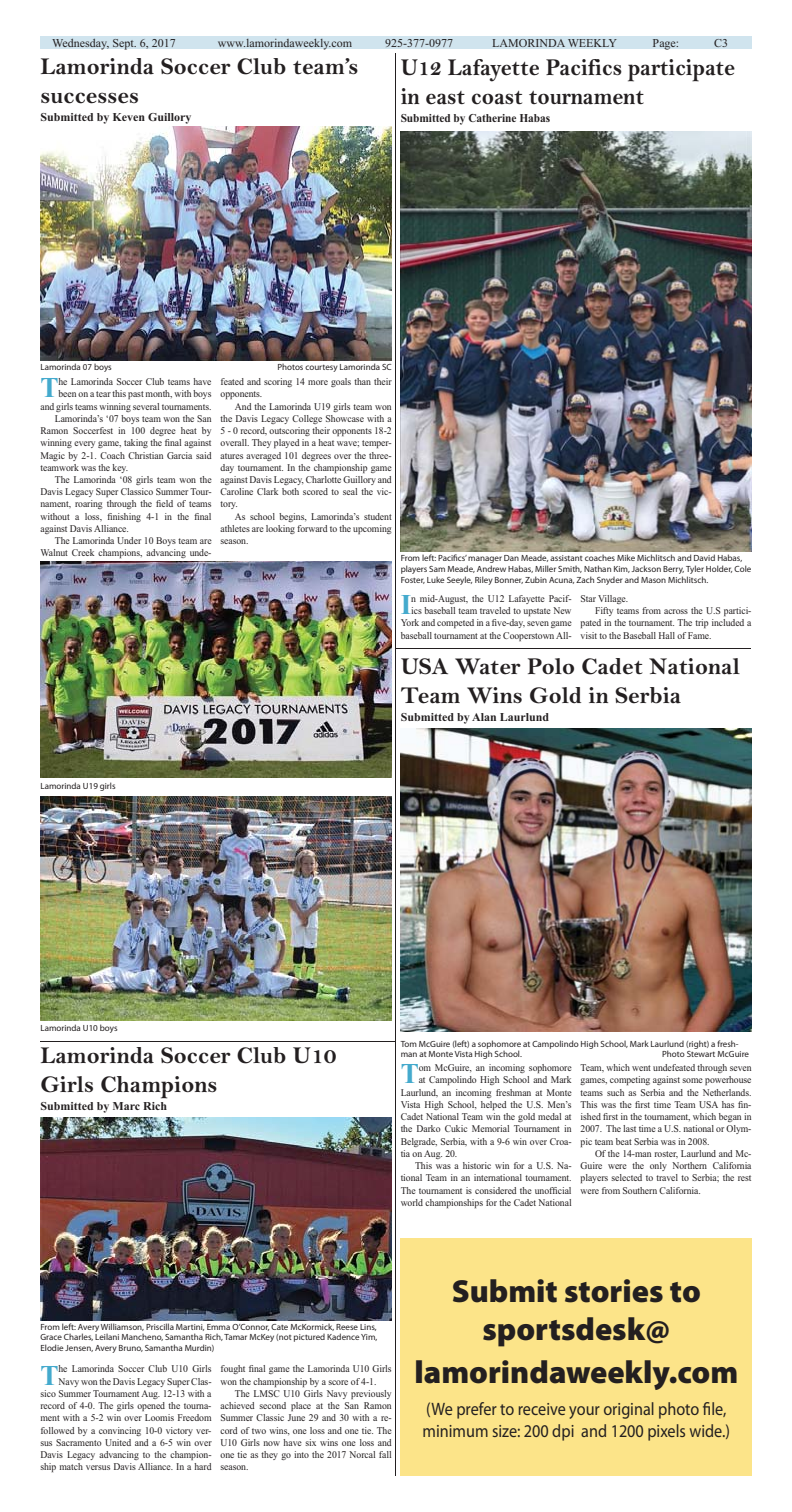
<style>
.page{position:relative;width:792px;height:1512px;background:#fff}
.page>*{position:absolute;margin:0;border:0;box-sizing:border-box;transform-origin:0 0}
.t1{font:900 32px/38.4px "Myriad Pro";color:#231f20;text-align:center}
.t2{font:700 28.7px "Times New Roman";color:#44aacd;scale:.95 1}
.t3{font:24px/28.8px "Bell MT Bold";color:#231f20}
.t4{font:24px/28.8px "Bell MT Bold";color:#231f20;scale:.95 1}
.t5{font:18px/21.6px "Myriad Pro";color:#231f20;scale:.9 1}
.t6{font:12px "Times New Roman";color:#231f20}
.t7{font:700 12px "Times New Roman";color:#231f20}
.t8{font:700 12px "Times New Roman";color:#231f20;scale:.95 1}
.t9{font:10.2px/12.2px "Times New Roman";letter-spacing:-.005em;color:#231f20;text-align:justify;scale:.95 1}
.t10{font:9px/10.8px "Myriad Pro";color:#231f20}
</style>
<div class="page">
<div style="left:40px;top:36px;width:712px;height:13px;background:#d0e4ee"></div>
<div style="left:401px;top:1239px;width:351px;height:237px;background:#fce489"></div>
<hr style="left:40px;top:1041px;width:355px;height:1px;background:#231f20">
<hr style="left:395px;top:53px;width:1px;height:1423px;background:#231f20">
<hr style="left:395px;top:648px;width:355px;height:1px;background:#231f20">
<img style="left:40px;top:126px;width:351px;height:235px">
<img style="left:40px;top:562px;width:351px;height:216px">
<img style="left:40px;top:796px;width:351px;height:224px">
<img style="left:40px;top:1118px;width:351px;height:203px">
<img style="left:401px;top:131px;width:351px;height:421px">
<img style="left:401px;top:729px;width:351px;height:302px">
<p class="t6" style="left:52px;top:38px;width:125px">Wednesday, Sept. 6, 2017</p>
<p class="t6" style="left:218px;top:38px;width:136px">www.lamorindaweekly.com</p>
<p class="t6" style="left:385px;top:38px;width:69px">925-377-0977</p>
<p class="t6" style="left:492px;top:38px;width:126px">LAMORINDA WEEKLY</p>
<p class="t6" style="left:653px;top:38px;width:28px">Page:</p>
<p class="t6" style="left:714px;top:39px;width:16px">C3</p>
<h3 class="t3" style="left:40px;top:51px;width:320px">Lamorinda Soccer Club team’s successes</h3>
<p class="t7" style="left:40px;top:109px;width:153px">Submitted by Keven Guillory</p>
<h3 class="t4" style="left:401px;top:53px;width:354px">U12 Lafayette Pacifics participate in east coast tournament</h3>
<p class="t8" style="left:401px;top:111px;width:159px">Submitted by Catherine Habas</p>
<p class="t10" style="left:40px;top:363px;width:73px">Lamorinda 07 boys</p>
<p class="t10" style="left:277px;top:363px;width:116px">Photos courtesy Lamorinda SC</p>
<h2 class="t2" style="left:40px;top:371px;width:21px">T</h2>
<p class="t9" style="left:59px;top:377px;width:163px">he Lamorinda Soccer Club teams have</p>
<p class="t9" style="left:59px;top:389px;width:163px">been on a tear this past month, with boys</p>
<p class="t9" style="left:40px;top:401px;width:182px">and girls teams winning several tournaments.</p>
<p class="t9" style="left:55px;top:413px;width:166px">Lamorinda’s ‘07 boys team won the San</p>
<p class="t9" style="left:40px;top:425px;width:182px">Ramon Soccerfest in 100 degree heat by</p>
<p class="t9" style="left:40px;top:438px;width:182px">winning every game, taking the final against</p>
<p class="t9" style="left:40px;top:450px;width:182px">Magic by 2-1. Coach Christian Garcia said</p>
<p class="t9" style="left:40px;top:462px;width:94px">teamwork was the key.</p>
<p class="t9" style="left:55px;top:474px;width:167px">The Lamorinda ‘08 girls team won the</p>
<p class="t9" style="left:40px;top:487px;width:182px">Davis Legacy Super Classico Summer Tour-</p>
<p class="t9" style="left:40px;top:499px;width:182px">nament, roaring through the field of teams</p>
<p class="t9" style="left:40px;top:511px;width:182px">without a loss, finishing 4-1 in the final</p>
<p class="t9" style="left:40px;top:523px;width:95px">against Davis Alliance.</p>
<p class="t9" style="left:55px;top:536px;width:167px">The Lamorinda Under 10 Boys team are</p>
<p class="t9" style="left:40px;top:548px;width:182px">Walnut Creek champions, advancing unde-</p>
<p class="t9" style="left:221px;top:377px;width:182px">feated and scoring 14 more goals than their opponents.</p>
<p class="t9" style="left:221px;top:401px;width:182px;text-indent:14px">And the Lamorinda U19 girls team won the Davis Legacy College Showcase with a 5 - 0 record, outscoring their opponents 18-2 overall. They played in a heat wave; temper&shy;atures averaged 101 degrees over the three&shy;day tournament. In the championship game against Davis Legacy, Charlotte Guillory and Caroline Clark both scored to seal the vic&shy;tory.</p>
<p class="t9" style="left:221px;top:511px;width:182px;text-indent:14px">As school begins, Lamorinda’s student athletes are looking forward to the upcoming season.</p>
<p class="t10" style="left:401px;top:554px;width:352px">From left: Pacifics’ manager Dan Meade, assistant coaches Mike Michlitsch and David Habas, players Sam Meade, Andrew Habas, Miller Smith, Nathan Kim, Jackson Berry, Tyler Holder, Cole<br>Foster, Luke Seeyle, Riley Bonner, Zubin Acuna, Zach Snyder and Mason Michlitsch.</p>
<h2 class="t2" style="left:401px;top:587px;width:13px">I</h2>
<p class="t9" style="left:401px;top:593px;width:181px;text-align:right">n mid-August, the U12 Lafayette Pacif&shy;ics baseball team traveled to upstate New York and competed in a five-day, seven game baseball tournament at the Cooperstown All-</p>
<p class="t9" style="left:581px;top:593px;width:52px">Star Village.</p>
<p class="t9" style="left:595px;top:606px;width:166px">Fifty teams from across the U.S partici-</p>
<p class="t9" style="left:581px;top:618px;width:181px">pated in the tournament. The trip included a</p>
<p class="t9" style="left:581px;top:630px;width:139px">visit to the Baseball Hall of Fame.</p>
<h3 class="t3" style="left:401px;top:652px;width:341px">USA Water Polo Cadet National<br>Team Wins Gold in Serbia</h3>
<p class="t7" style="left:401px;top:710px;width:150px">Submitted by Alan Laurlund</p>
<p class="t10" style="left:40px;top:781px;width:77px">Lamorinda U19 girls</p>
<p class="t10" style="left:40px;top:1023px;width:79px">Lamorinda U10 boys</p>
<h3 class="t3" style="left:40px;top:1040px;width:298px">Lamorinda Soccer Club U10<br>Girls Champions</h3>
<p class="t7" style="left:40px;top:1099px;width:128px">Submitted by Marc Rich</p>
<p class="t10" style="left:401px;top:1039px;width:340px">Tom McGuire (left) a sophomore at Campolindo High School, Mark Laurlund (right) a fresh&shy;man at Monte Vista High School.</p>
<p class="t10" style="left:662px;top:1050px;width:88px">Photo Stewart McGuire</p>
<h2 class="t2" style="left:401px;top:1057px;width:21px">T</h2>
<p class="t9" style="left:419px;top:1063px;width:162px">om McGuire, an incoming sophomore</p>
<p class="t9" style="left:419px;top:1075px;width:162px">at Campolindo High School and Mark</p>
<p class="t9" style="left:401px;top:1087px;width:181px">Laurlund, an incoming freshman at Monte</p>
<p class="t9" style="left:401px;top:1099px;width:181px">Vista High School, helped the U.S. Men’s</p>
<p class="t9" style="left:401px;top:1112px;width:181px">Cadet National Team win the gold medal at</p>
<p class="t9" style="left:401px;top:1124px;width:181px">the Darko Cukic Memorial Tournament in</p>
<p class="t9" style="left:401px;top:1136px;width:181px">Belgrade, Serbia, with a 9-6 win over Croa-</p>
<p class="t9" style="left:401px;top:1148px;width:61px">tia on Aug. 20.</p>
<p class="t9" style="left:415px;top:1161px;width:166px">This was a historic win for a U.S. Na-</p>
<p class="t9" style="left:401px;top:1173px;width:181px">tional Team in an international tournament.</p>
<p class="t9" style="left:401px;top:1185px;width:181px">The tournament is considered the unofficial</p>
<p class="t9" style="left:401px;top:1197px;width:182px">world championships for the Cadet National</p>
<p class="t9" style="left:581px;top:1063px;width:182px">Team, which went undefeated through seven games, competing against some powerhouse teams such as Serbia and the Netherlands.<br>This was the first time Team USA has fin&shy;ished first in the tournament, which began in 2007. The last time a U.S. national or Olym&shy;pic team beat Serbia was in 2008.</p>
<p class="t9" style="left:581px;top:1148px;width:182px;text-indent:14px">Of the 14-man roster, Laurlund and Mc-Guire were the only Northern California players selected to travel to Serbia; the rest were from Southern California.</p>
<p class="t10" style="left:40px;top:1322px;width:338px;text-align:justify">From left: Avery Williamson, Priscilla Martini, Emma O’Connor, Cate McKormick, Reese Lins, Grace Charles, Leilani Mancheno, Samantha Rich, Tamar McKey (not pictured Kadence Yim, Elodie Jensen, Avery Bruno, Samantha Murdin)</p>
<p class="t9" style="left:40px;top:1364px;width:182px;text-align:right">he Lamorinda Soccer Club U10 Girls Navy won the Davis Legacy Super Clas-<br>sico Summer Tournament Aug. 12-13 with a record of 4-0. The girls opened the tourna&shy;ment with a 5-2 win over Loomis Freedom followed by a convincing 10-0 victory ver&shy;sus Sacramento United and a 6-5 win over Davis Legacy advancing to the champion&shy;ship match versus Davis Alliance. In a hard</p>
<p class="t9" style="left:221px;top:1364px;width:182px">fought final game the Lamorinda U10 Girls won the championship by a score of 4-1.</p>
<h2 class="t2" style="left:40px;top:1358px;width:21px">T</h2>
<p class="t9" style="left:221px;top:1388px;width:182px;text-indent:14px">The LMSC U10 Girls Navy previously achieved second place at the San Ramon Summer Classic June 29 and 30 with a re&shy;cord of two wins, one loss and one tie. The U10 Girls now have six wins one loss and one tie as they go into the 2017 Norcal fall season.</p>
<h1 class="t1" style="left:452px;top:1275px;width:250px">Submit stories to sportsdesk@</h1>
<h1 class="t1" style="left:415px;top:1356px;width:325px">lamorindaweekly.com</h1>
<h3 class="t5" style="left:423px;top:1400px;width:343px">(We prefer to receive your original photo file, minimum size: 200 dpi and 1200 pixels wide.)</h3>
</div>
